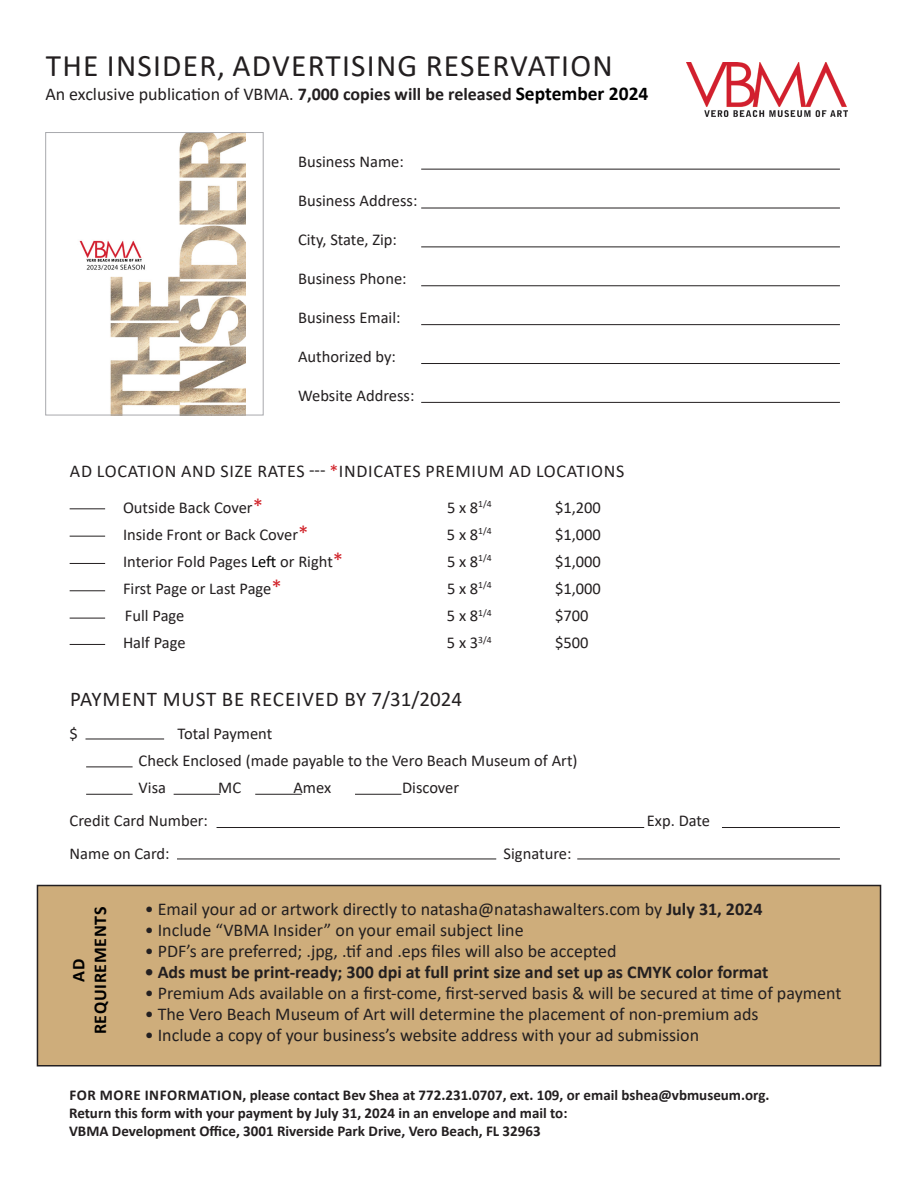
<style>
.page{position:relative;width:918px;height:1188px;background:#fff}
.page>*{position:absolute;margin:0;border:0;box-sizing:border-box;transform-origin:0 0}
.t1{font:31.35px "Calibri";letter-spacing:.04em;color:#231f20}
.t2{font:21px "Calibri";letter-spacing:.04em;color:#231f20}
.t3{font:18px "Calibri";color:#231f20}
.t4{font:700 18px "Calibri";color:#231f20}
.t5{font:18px "Calibri";letter-spacing:.04em;color:#231f20}
.t6{font:700 18px "Calibri";letter-spacing:.04em;color:#000}
.t7{font:16.5px "Calibri";color:#231f20}
.t8{font:700 15px "Calibri";color:#231f20}
.s1{font-weight:700}
.s2{font-weight:700;font-size:19.5px;color:#000}
.s3{color:#d1232a}
.s4{font-size:21px;color:#d1232a}
.s5{color:#000}
</style>
<div class="page">
<img style="left:686px;top:63px;width:162px;height:53px">
<img style="left:79px;top:134px;width:167px;height:279px">
<div style="left:45px;top:132px;width:219px;height:283px;border:1px solid #a8a9ad"></div>
<hr style="left:421px;top:169px;width:419px;height:1px;background:#231f20">
<hr style="left:421px;top:208px;width:419px;height:1px;background:#231f20">
<hr style="left:421px;top:247px;width:419px;height:1px;background:#231f20">
<hr style="left:421px;top:285px;width:419px;height:1px;background:#231f20">
<hr style="left:421px;top:324px;width:419px;height:1px;background:#231f20">
<hr style="left:421px;top:363px;width:419px;height:1px;background:#231f20">
<hr style="left:421px;top:402px;width:419px;height:1px;background:#231f20">
<hr style="left:70px;top:508px;width:35px;height:1px;background:#231f20">
<hr style="left:70px;top:536px;width:35px;height:1px;background:#231f20">
<hr style="left:70px;top:563px;width:35px;height:1px;background:#231f20">
<hr style="left:70px;top:590px;width:35px;height:1px;background:#231f20">
<hr style="left:70px;top:618px;width:35px;height:1px;background:#231f20">
<hr style="left:70px;top:644px;width:35px;height:1px;background:#231f20">
<hr style="left:177px;top:859px;width:319px;height:1px;background:#231f20">
<hr style="left:577px;top:859px;width:263px;height:1px;background:#231f20">
<hr style="left:86px;top:739px;width:78px;height:1px;background:#231f20">
<hr style="left:217px;top:827px;width:427px;height:1px;background:#231f20">
<hr style="left:722px;top:827px;width:118px;height:1px;background:#231f20">
<hr style="left:86px;top:767px;width:47px;height:1px;background:#231f20">
<hr style="left:86px;top:794px;width:47px;height:1px;background:#231f20">
<hr style="left:174px;top:794px;width:46px;height:1px;background:#231f20">
<hr style="left:255px;top:794px;width:47px;height:1px;background:#231f20">
<hr style="left:355px;top:794px;width:46px;height:1px;background:#231f20">
<div style="left:37px;top:886px;width:844px;height:180px;background:#cead7b"></div>
<div style="left:37px;top:885px;width:844px;height:181px;border:2px solid #231f20"></div>
<p class="t1" style="left:46px;top:44px;width:568px">THE INSIDER, ADVERTISING RESERVATION</p>
<p class="t3" style="left:45px;top:82px;width:605px">An exclusive publication of VBMA. <span class="s1">7,000 copies will be released</span> <span class="s2">September 2024</span></p>
<p class="t7" style="left:298px;top:150px;width:107px">Business Name:</p>
<p class="t7" style="left:298px;top:189px;width:121px">Business Address:</p>
<p class="t7" style="left:298px;top:228px;width:100px">City, State, Zip:</p>
<p class="t7" style="left:298px;top:267px;width:110px">Business Phone:</p>
<p class="t7" style="left:298px;top:306px;width:104px">Business Email:</p>
<p class="t7" style="left:298px;top:345px;width:99px">Authorized by:</p>
<p class="t7" style="left:298px;top:384px;width:118px">Website Address:</p>
<p class="t5" style="left:70px;top:458px;width:556px">AD LOCATION AND SIZE RATES --- <span class="s3">*</span>INDICATES PREMIUM AD LOCATIONS</p>
<p class="t7" style="left:123px;top:496px;width:142px">Outside Back Cover<span class="s4">*</span></p>
<p class="t7" style="left:447px;top:496px;width:46px">5 x 8<sup>1/4</sup></p>
<p class="t7" style="left:555px;top:496px;width:47px">$1,200</p>
<p class="t7" style="left:123px;top:523px;width:187px">Inside Front or Back Cover<span class="s4">*</span></p>
<p class="t7" style="left:447px;top:523px;width:46px">5 x 8<sup>1/4</sup></p>
<p class="t7" style="left:555px;top:523px;width:47px">$1,000</p>
<p class="t7" style="left:123px;top:550px;width:222px">Interior Fold Pages <span class="s5">Left</span> or Right<span class="s4">*</span></p>
<p class="t7" style="left:447px;top:550px;width:46px">5 x 8<sup>1/4</sup></p>
<p class="t7" style="left:555px;top:550px;width:47px">$1,000</p>
<p class="t7" style="left:123px;top:577px;width:160px">First Page or Last Page<span class="s4">*</span></p>
<p class="t7" style="left:447px;top:577px;width:46px">5 x 8<sup>1/4</sup></p>
<p class="t7" style="left:555px;top:577px;width:47px">$1,000</p>
<p class="t7" style="left:125px;top:604px;width:61px">Full Page</p>
<p class="t7" style="left:447px;top:604px;width:46px">5 x 8<sup>1/4</sup></p>
<p class="t7" style="left:555px;top:604px;width:35px">$700</p>
<p class="t7" style="left:123px;top:631px;width:64px">Half Page</p>
<p class="t7" style="left:447px;top:631px;width:46px">5 x 3<sup>3/4</sup></p>
<p class="t7" style="left:555px;top:631px;width:35px">$500</p>
<p class="t2" style="left:70px;top:684px;width:394px">PAYMENT MUST BE RECEIVED BY 7/31/2024</p>
<p class="t7" style="left:70px;top:722px;width:10px">$</p>
<p class="t7" style="left:178px;top:722px;width:96px">Total Payment</p>
<p class="t7" style="left:139px;top:749px;width:440px">Check Enclosed (made payable to the Vero Beach Museum of Art)</p>
<p class="t7" style="left:139px;top:776px;width:29px">Visa</p>
<p class="t7" style="left:218px;top:776px;width:24px">MC</p>
<p class="t7" style="left:293px;top:776px;width:39px">Amex</p>
<p class="t7" style="left:402px;top:776px;width:59px">Discover</p>
<p class="t7" style="left:70px;top:809px;width:140px">Credit Card Number:</p>
<p class="t7" style="left:647px;top:809px;width:65px">Exp. Date</p>
<p class="t7" style="left:70px;top:842px;width:102px">Name on Card:</p>
<p class="t7" style="left:504px;top:842px;width:69px">Signature:</p>
<p class="t6" style="left:66px;top:982px;width:24px;rotate:-90deg">AD</p>
<p class="t6" style="left:88px;top:1034px;width:129px;rotate:-90deg">REQUIREMENTS</p>
<p class="t3" style="left:145px;top:897px;width:619px">• Email your ad or artwork directly to natasha@natashawalters.com by <span class="s1">July 31, 2024</span></p>
<p class="t3" style="left:145px;top:918px;width:380px">• Include “VBMA Insider” on your email subject line</p>
<p class="t3" style="left:145px;top:939px;width:473px">• PDF’s are preferred; .jpg, .tif and .eps files will also be accepted</p>
<p class="t4" style="left:145px;top:960px;width:625px">• Ads must be print-ready; 300 dpi at full print size and set up as CMYK color format</p>
<p class="t3" style="left:145px;top:981px;width:698px">• Premium Ads available on a first-come, first-served basis &amp; will be secured at time of payment</p>
<p class="t3" style="left:145px;top:1002px;width:615px">• The Vero Beach Museum of Art will determine the placement of non-premium ads</p>
<p class="t3" style="left:145px;top:1023px;width:556px">• Include a copy of your business’s website address with your ad submission</p>
<p class="t8" style="left:69px;top:1084px;width:702px">FOR MORE INFORMATION, please contact Bev Shea at 772.231.0707, ext. 109, or email bshea@vbmuseum.org.</p>
<p class="t8" style="left:69px;top:1102px;width:500px">Return this form with your payment by July 31, 2024 in an envelope and mail to:</p>
<p class="t8" style="left:69px;top:1120px;width:473px">VBMA Development Office, 3001 Riverside Park Drive, Vero Beach, FL 32963</p>
</div>
